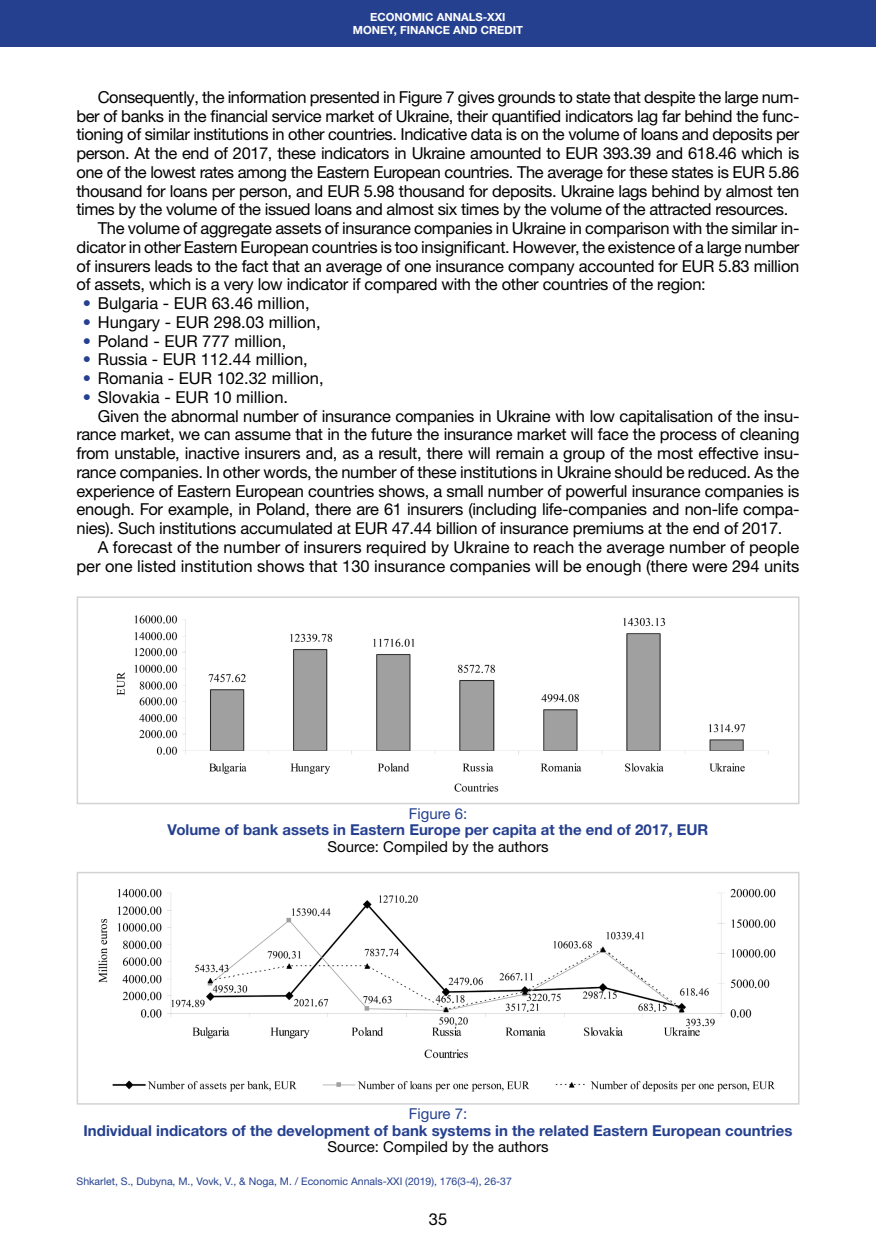
<style>
.page{position:relative;width:876px;height:1246px;background:#fff}
.page>*{position:absolute;margin:0;border:0;box-sizing:border-box;transform-origin:0 0}
.Абзац_2019{font:16.5px/18.8px "Helvetica Neue LTW1 G";color:#000;text-align:justify}
.Таблицы___рисунки_ша{font:700 15px "Helvetica Neue LTW1 G";color:#25408f}
.Таблицы__рисунки__по{font:15px "Helvetica Neue LTW1 G";color:#000}
.Таблицы___рисунки_ша-2{font:15px "Helvetica Neue LTW1 G";color:#25408f}
.Посада_2016{font:700 11.25px "Helvetica Neue LTW1 G";color:#fff}
.Нижний_колонтитул_20{font:10.5px "Helvetica Neue LTW1 G";color:#25408f}
.s1{color:#25408f}
</style>
<div class="page">
<div style="left:0;top:0;width:876px;height:47px;background:#25408f"></div>
<img style="left:116px;top:615px;width:653px;height:177px">
<div style="left:77px;top:596px;width:722px;height:208px;border:2px solid #d1d3d4"></div>
<img style="left:98px;top:888px;width:678px;height:204px">
<div style="left:77px;top:872px;width:722px;height:233px;border:2px solid #d1d3d4"></div>
<p class="Посада_2016" style="left:370px;top:10px;width:137px">ECONOMIC ANNALS-XXI</p>
<p class="Посада_2016" style="left:353px;top:23px;width:172px">MONEY, FINANCE AND CREDIT</p>
<p class="Абзац_2019" style="left:77px;top:87px;width:724px;text-indent:21px">Consequently, the information presented in Figure 7 gives grounds to state that despite the large num&shy;ber of banks in the financial service market of Ukraine, their quantified indicators lag far behind the func&shy;tioning of similar institutions in other countries. Indicative data is on the volume of loans and deposits per person. At the end of 2017, these indicators in Ukraine amounted to EUR 393.39 and 618.46 which is one of the lowest rates among the Eastern European countries. The average for these states is EUR 5.86 thousand for loans per person, and EUR 5.98 thousand for deposits. Ukraine lags behind by almost ten times by the volume of the issued loans and almost six times by the volume of the attracted resources.</p>
<p class="Абзац_2019" style="left:77px;top:219px;width:724px;text-indent:21px">The volume of aggregate assets of insurance companies in Ukraine in comparison with the similar in&shy;dicator in other Eastern European countries is too insignificant. However, the existence of a large number of insurers leads to the fact that an average of one insurance company accounted for EUR 5.83 million of assets, which is a very low indicator if compared with the other countries of the region:</p>
<p class="Абзац_2019" style="left:83px;top:294px;width:228px"><span class="s1">•</span> Bulgaria - EUR 63.46 million,</p>
<p class="Абзац_2019" style="left:83px;top:312px;width:239px"><span class="s1">•</span> Hungary - EUR 298.03 million,</p>
<p class="Абзац_2019" style="left:83px;top:331px;width:205px"><span class="s1">•</span> Poland - EUR 777 million,</p>
<p class="Абзац_2019" style="left:83px;top:350px;width:226px"><span class="s1">•</span> Russia - EUR 112.44 million,</p>
<p class="Абзац_2019" style="left:83px;top:369px;width:242px"><span class="s1">•</span> Romania - EUR 102.32 million,</p>
<p class="Абзац_2019" style="left:83px;top:387px;width:207px"><span class="s1">•</span> Slovakia - EUR 10 million.</p>
<p class="Абзац_2019" style="left:77px;top:406px;width:724px;text-indent:21px">Given the abnormal number of insurance companies in Ukraine with low capitalisation of the insu&shy;rance market, we can assume that in the future the insurance market will face the process of cleaning from unstable, inactive insurers and, as a result, there will remain a group of the most effective insu&shy;rance companies. In other words, the number of these institutions in Ukraine should be reduced. As the experience of Eastern European countries shows, a small number of powerful insurance companies is enough. For example, in Poland, there are 61 insurers (including life-companies and non-life compa&shy;nies). Such institutions accumulated at EUR 47.44 billion of insurance premiums at the end of 2017.</p>
<p class="Абзац_2019" style="left:77px;top:537px;width:724px;text-align:right">A forecast of the number of insurers required by Ukraine to reach the average number of people per one listed institution shows that 130 insurance companies will be enough (there were 294 units</p>
<p class="Таблицы___рисунки_ша-2" style="left:409px;top:804px;width:60px">Figure 6:</p>
<p class="Таблицы___рисунки_ша" style="left:168px;top:821px;width:542px">Volume of bank assets in Eastern Europe per capita at the end of 2017, EUR</p>
<p class="Таблицы__рисунки__по" style="left:327px;top:837px;width:223px">Source: Compiled by the authors</p>
<p class="Таблицы___рисунки_ша-2" style="left:409px;top:1104px;width:60px">Figure 7:</p>
<p class="Таблицы___рисунки_ша" style="left:84px;top:1121px;width:710px">Individual indicators of the development of bank systems in the related Eastern European countries</p>
<p class="Таблицы__рисунки__по" style="left:327px;top:1137px;width:223px">Source: Compiled by the authors</p>
<p class="Нижний_колонтитул_20" style="left:77px;top:1174px;width:437px">Shkarlet, S., Dubyna, M., Vovk, V., &amp; Noga, M. / Economic Annals-XXI (2019), 176(3-4), 26-37</p>
<p class="Абзац_2019" style="left:429px;top:1209px;width:20px">35</p>
</div>
